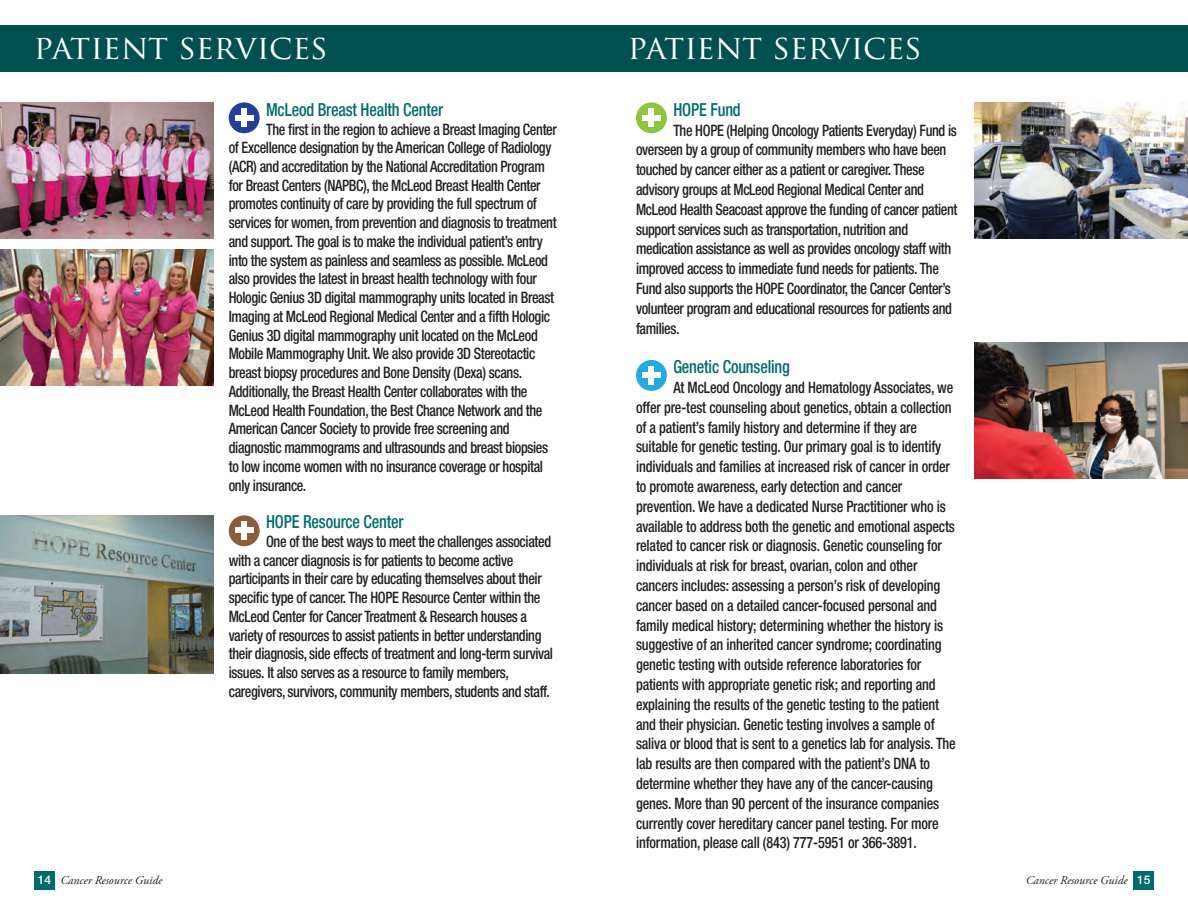
<style>
.page{position:relative;width:1188px;height:918px;background:#fff}
.page>*{position:absolute;margin:0;border:0;box-sizing:border-box;transform-origin:0 0}
.t1{font:33px "Trajan Pro";color:#fff}
.t2{font:500 condensed 18px "Helvetica Neue LT Std";letter-spacing:-.01em;color:#006b6e;scale:.9 1}
.t3{font:500 condensed 15.75px/19.8px "Helvetica Neue LT Std";letter-spacing:-.025em;color:#231f20;scale:.9 1}
.t4{font:italic 12px "Adobe Garamond Pro";color:#231f20}
.s1{font-family:"Helvetica Neue LT Std";font-weight:500;font-style:normal;color:#fff}
</style>
<div class="page">
<img style="left:975px;top:103px;width:213px;height:136px">
<div style="left:1134px;top:871px;width:20px;height:19px;background:#006b6e"></div>
<div style="left:34px;top:871px;width:21px;height:19px;background:#006b6e"></div>
<div style="left:0;top:25px;width:1188px;height:46px;background:#004f51"></div>
<img style="left:975px;top:343px;width:213px;height:136px">
<div style="left:636px;top:360px;width:31px;height:31px;background:#24aae1;border-radius:50%"></div>
<div style="left:649px;top:366px;width:5px;height:18px;background:#fff"></div>
<div style="left:642px;top:372px;width:18px;height:6px;background:#fff"></div>
<div style="left:636px;top:102px;width:31px;height:31px;background:#8bc63e;border-radius:50%"></div>
<div style="left:649px;top:108px;width:5px;height:19px;background:#fff"></div>
<div style="left:642px;top:115px;width:18px;height:5px;background:#fff"></div>
<div style="left:229px;top:102px;width:31px;height:31px;background:#223f99;border-radius:50%"></div>
<div style="left:241px;top:108px;width:6px;height:19px;background:#fff"></div>
<div style="left:235px;top:115px;width:18px;height:5px;background:#fff"></div>
<img style="left:0;top:103px;width:213px;height:136px">
<img style="left:0;top:516px;width:213px;height:157px">
<div style="left:229px;top:515px;width:31px;height:31px;background:#8a5d3b;border-radius:50%"></div>
<div style="left:241px;top:521px;width:6px;height:19px;background:#fff"></div>
<div style="left:235px;top:528px;width:18px;height:5px;background:#fff"></div>
<img style="left:0;top:249px;width:213px;height:136px">
<h1 class="t1" style="left:34px;top:28px;width:296px">PATIENT SERVICES</h1>
<h1 class="t1" style="left:628px;top:28px;width:296px">PATIENT SERVICES</h1>
<p class="t2" style="left:266px;top:103px;width:198px">McLeod Breast Health Center</p>
<p class="t3" style="left:229px;top:121px;width:366px;line-height:18.8px;text-indent:37px">The first in the region to achieve a Breast Imaging Center of Excellence designation by the American College of Radiology (ACR) and accreditation by the National Accreditation Program for Breast Centers (NAPBC), the McLeod Breast Health Center promotes continuity of care by providing the full spectrum of services for women, from prevention and diagnosis to treatment and support. The goal is to make the individual patient’s entry into the system as painless and seamless as possible. McLeod also provides the latest in breast health technology with four Hologic Genius 3D digital mammography units located in Breast Imaging at McLeod Regional Medical Center and a fifth Hologic Genius 3D digital mammography unit located on the McLeod Mobile Mammography Unit. We also provide 3D Stereotactic breast biopsy procedures and Bone Density (Dexa) scans.<br>Additionally, the Breast Health Center collaborates with the McLeod Health Foundation, the Best Chance Network and the American Cancer Society to provide free screening and diagnostic mammograms and ultrasounds and breast biopsies to low income women with no insurance coverage or hospital only insurance.</p>
<p class="t2" style="left:266px;top:515px;width:154px">HOPE Resource Center</p>
<p class="t3" style="left:229px;top:534px;width:362px;line-height:18.8px;text-indent:37px">One of the best ways to meet the challenges associated with a cancer diagnosis is for patients to become active participants in their care by educating themselves about their specific type of cancer. The HOPE Resource Center within the McLeod Center for Cancer Treatment &amp; Research houses a variety of resources to assist patients in better understanding their diagnosis, side effects of treatment and long-term survival issues. It also serves as a resource to family members, caregivers, survivors, community members, students and staff.</p>
<p class="t2" style="left:673px;top:103px;width:76px">HOPE Fund</p>
<p class="t3" style="left:636px;top:122px;width:359px;text-indent:37px">The HOPE (Helping Oncology Patients Everyday) Fund is overseen by a group of community members who have been touched by cancer either as a patient or caregiver. These advisory groups at McLeod Regional Medical Center and McLeod Health Seacoast approve the funding of cancer patient support services such as transportation, nutrition and medication assistance as well as provides oncology staff with improved access to immediate fund needs for patients. The Fund also supports the HOPE Coordinator, the Cancer Center’s volunteer program and educational resources for patients and families.</p>
<p class="t2" style="left:673px;top:360px;width:131px">Genetic Counseling</p>
<p class="t3" style="left:636px;top:379px;width:357px;text-indent:37px">At McLeod Oncology and Hematology Associates, we offer pre-test counseling about genetics, obtain a collection of a patient’s family history and determine if they are suitable for genetic testing. Our primary goal is to identify individuals and families at increased risk of cancer in order to promote awareness, early detection and cancer prevention. We have a dedicated Nurse Practitioner who is available to address both the genetic and emotional aspects related to cancer risk or diagnosis. Genetic counseling for individuals at risk for breast, ovarian, colon and other cancers includes: assessing a person’s risk of developing cancer based on a detailed cancer-focused personal and family medical history; determining whether the history is suggestive of an inherited cancer syndrome; coordinating genetic testing with outside reference laboratories for patients with appropriate genetic risk; and reporting and explaining the results of the genetic testing to the patient and their physician. Genetic testing involves a sample of saliva or blood that is sent to a genetics lab for analysis. The lab results are then compared with the patient’s DNA to determine whether they have any of the cancer-causing genes. More than 90 percent of the insurance companies currently cover hereditary cancer panel testing. For more information, please call (843) 777-5951 or 366-3891.</p>
<p class="t4" style="left:38px;top:873px;width:126px"><span class="s1">14</span> Cancer Resource Guide</p>
<p class="t4" style="left:1026px;top:873px;width:126px">Cancer Resource Guide <span class="s1">15</span></p>
</div>
